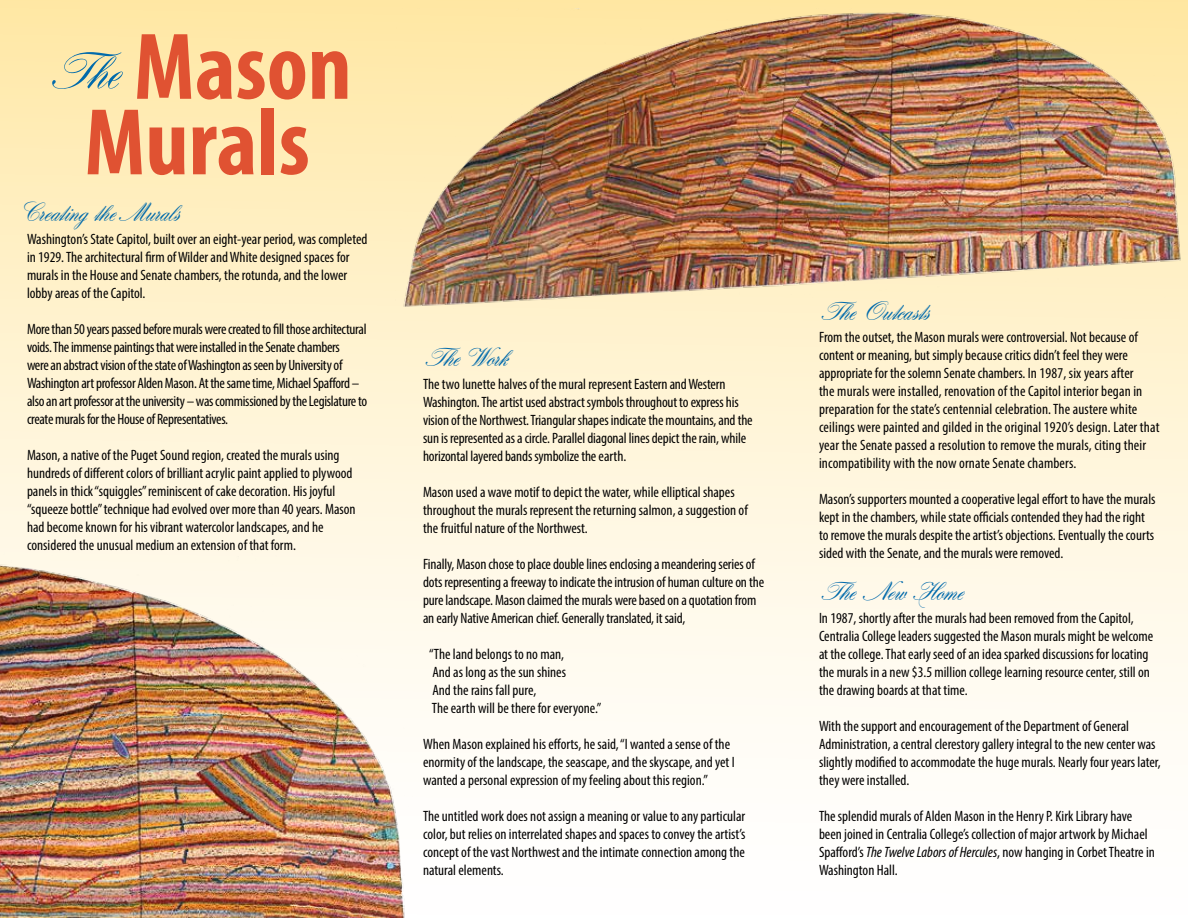
<style>
.page{position:relative;width:1188px;height:918px;background:#fff}
.page>*{position:absolute;margin:0;border:0;box-sizing:border-box;transform-origin:0 0}
.t1{font:700 condensed 95.7px/75.4px "Myriad Pro";color:#e05232;text-align:center}
.t2{font:53.7px "Hogarth Scr Joi D";color:#016aab}
.t3{font:27px "Hogarth Scr Joi D";color:#016aab}
.t4{font:condensed 15px/18px "Myriad Pro";color:#000}
.t5{font:condensed 15px/18px "Myriad Pro";letter-spacing:-.02em;color:#000}
.s1{font-style:italic}
</style>
<div class="page">
<div style="left:0;top:0;width:1188px;height:914px;background:linear-gradient(to bottom,#ffe9aa,#fff)"></div>
<img style="left:396px;top:8px;width:787px;height:300px">
<img style="left:0;top:552px;width:414px;height:366px">
<h1 class="t1" style="left:85px;top:27px;width:269px">Mason<br>Murals</h1>
<h3 class="t3" style="left:16px;top:197px;width:164px">Creating the Murals</h3>
<h2 class="t2" style="left:47px;top:40px;width:76px">Th e</h2>
<p class="t4" style="left:27px;top:230px;width:342px">Washington’s State Capitol, built over an eight-year period, was completed in 1929. The architectural firm of Wilder and White designed spaces for murals in the House and Senate chambers, the rotunda, and the lower lobby areas of the Capitol.</p>
<p class="t5" style="left:27px;top:320px;width:342px">More than 50 years passed before murals were created to fill those architectural voids. The immense paintings that were installed in the Senate chambers<br>were an abstract vision of the state of Washington as seen by University of Washington art professor Alden Mason. At the same time, Michael Spafford – also an art professor at the university – was commissioned by the Legislature to create murals for the House of Representatives.</p>
<p class="t4" style="left:27px;top:446px;width:330px">Mason, a native of the Puget Sound region, created the murals using hundreds of different colors of brilliant acrylic paint applied to plywood panels in thick “squiggles” reminiscent of cake decoration. His joyful “squeeze bottle” technique had evolved over more than 40 years. Mason had become known for his vibrant watercolor landscapes, and he considered the unusual medium an extension of that form.</p>
<h3 class="t3" style="left:423px;top:342px;width:85px">The Work</h3>
<p class="t4" style="left:423px;top:375px;width:331px">The two lunette halves of the mural represent Eastern and Western Washington. The artist used abstract symbols throughout to express his vision of the Northwest. Triangular shapes indicate the mountains, and the sun is represented as a circle. Parallel diagonal lines depict the rain, while horizontal layered bands symbolize the earth.</p>
<p class="t4" style="left:423px;top:483px;width:326px">Mason used a wave motif to depict the water, while elliptical shapes throughout the murals represent the returning salmon, a suggestion of the fruitful nature of the Northwest.</p>
<p class="t4" style="left:423px;top:555px;width:343px">Finally, Mason chose to place double lines enclosing a meandering series of dots representing a freeway to indicate the intrusion of human culture on the pure landscape. Mason claimed the murals were based on a quotation from an early Native American chief. Generally translated, it said,</p>
<p class="t4" style="left:429px;top:645px;width:174px">“The land belongs to no man,<br>And as long as the sun shines<br>And the rains fall pure,<br>The earth will be there for everyone.”</p>
<p class="t4" style="left:423px;top:735px;width:313px">When Mason explained his efforts, he said, “I wanted a sense of the enormity of the landscape, the seascape, and the skyscape, and yet I wanted a personal expression of my feeling about this region.”</p>
<p class="t4" style="left:423px;top:807px;width:324px;text-align:justify">The untitled work does not assign a meaning or value to any particular color, but relies on interrelated shapes and spaces to convey the artist’s concept of the vast Northwest and the intimate connection among the natural elements.</p>
<h3 class="t3" style="left:819px;top:296px;width:111px">The Outcasts</h3>
<p class="t4" style="left:819px;top:328px;width:342px">From the outset, the Mason murals were controversial. Not because of content or meaning, but simply because critics didn’t feel they were appropriate for the solemn Senate chambers. In 1987, six years after<br>the murals were installed, renovation of the Capitol interior began in preparation for the state’s centennial celebration. The austere white ceilings were painted and gilded in the original 1920’s design. Later that year the Senate passed a resolution to remove the murals, citing their incompatibility with the now ornate Senate chambers.</p>
<p class="t4" style="left:819px;top:490px;width:338px">Mason’s supporters mounted a cooperative legal effort to have the murals kept in the chambers, while state officials contended they had the right to remove the murals despite the artist’s objections. Eventually the courts sided with the Senate, and the murals were removed.</p>
<h3 class="t3" style="left:819px;top:576px;width:145px">The New Home</h3>
<p class="t4" style="left:819px;top:609px;width:336px">In 1987, shortly after the murals had been removed from the Capitol, Centralia College leaders suggested the Mason murals might be welcome at the college. That early seed of an idea sparked discussions for locating the murals in a new $3.5 million college learning resource center, still on the drawing boards at that time.</p>
<p class="t4" style="left:819px;top:717px;width:343px">With the support and encouragement of the Department of General Administration, a central clerestory gallery integral to the new center was slightly modified to accommodate the huge murals. Nearly four years later, they were installed.</p>
<p class="t4" style="left:819px;top:807px;width:337px">The splendid murals of Alden Mason in the Henry P. Kirk Library have been joined in Centralia College’s collection of major artwork by Michael Spafford’s <span class="s1">The Twelve Labors of Hercules</span>, now hanging in Corbet Theatre in Washington Hall.</p>
</div>
